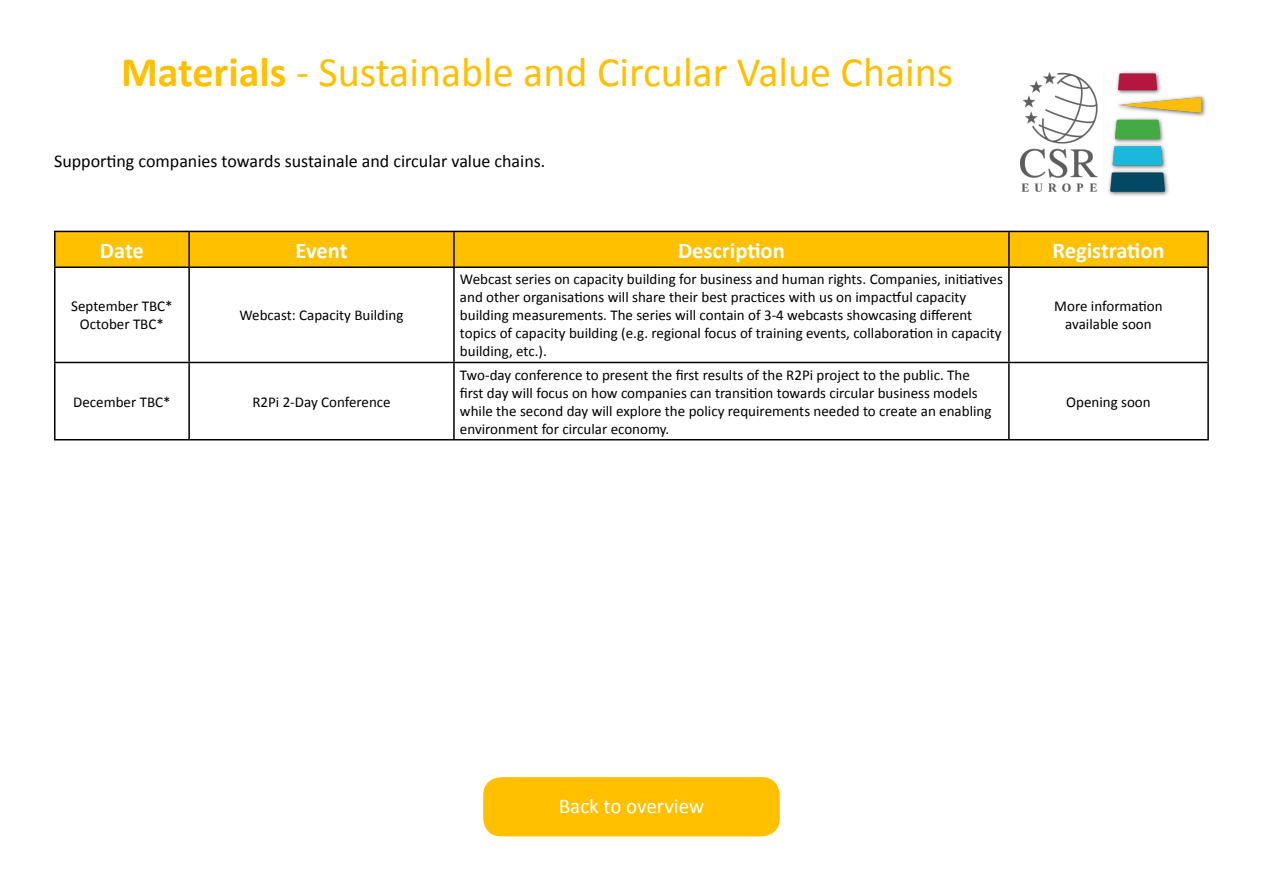
<style>
.page{position:relative;width:1263px;height:893px;background:#fff}
.page>*{position:absolute;margin:0;border:0;box-sizing:border-box;transform-origin:0 0}
.t1{font:42px "Calibri";color:#ffc000}
.t2{font:700 22.5px "Calibri";color:#fff}
.t3{font:21px "Calibri";color:#fff}
.t4{font:18px "Calibri";color:#000}
.t5{font:15px/18px "Calibri";color:#000;text-align:center}
.s1{font-weight:700}
</style>
<div class="page">
<img style="left:1020px;top:71px;width:186px;height:125px">
<div style="left:56px;top:232px;width:1151px;height:34px;background:#ffc000"></div>
<hr style="left:54px;top:231px;width:135px;height:1px;background:#000">
<hr style="left:54px;top:232px;width:2px;height:34px;background:#000">
<hr style="left:189px;top:231px;width:265px;height:1px;background:#000">
<hr style="left:188px;top:232px;width:2px;height:34px;background:#000">
<hr style="left:454px;top:231px;width:555px;height:1px;background:#000">
<hr style="left:453px;top:232px;width:2px;height:34px;background:#000">
<hr style="left:1009px;top:231px;width:200px;height:1px;background:#000">
<hr style="left:1008px;top:232px;width:2px;height:34px;background:#000">
<hr style="left:1207px;top:232px;width:2px;height:34px;background:#000">
<hr style="left:54px;top:266px;width:135px;height:2px;background:#000">
<hr style="left:54px;top:268px;width:2px;height:94px;background:#000">
<hr style="left:189px;top:266px;width:265px;height:2px;background:#000">
<hr style="left:188px;top:268px;width:2px;height:94px;background:#000">
<hr style="left:454px;top:266px;width:555px;height:2px;background:#000">
<hr style="left:453px;top:268px;width:2px;height:94px;background:#000">
<hr style="left:1009px;top:266px;width:200px;height:2px;background:#000">
<hr style="left:1008px;top:268px;width:2px;height:94px;background:#000">
<hr style="left:1207px;top:268px;width:2px;height:94px;background:#000">
<hr style="left:54px;top:362px;width:135px;height:1px;background:#000">
<hr style="left:54px;top:363px;width:2px;height:76px;background:#000">
<hr style="left:189px;top:362px;width:265px;height:1px;background:#000">
<hr style="left:188px;top:363px;width:2px;height:76px;background:#000">
<hr style="left:454px;top:362px;width:555px;height:1px;background:#000">
<hr style="left:453px;top:363px;width:2px;height:76px;background:#000">
<hr style="left:1009px;top:362px;width:200px;height:1px;background:#000">
<hr style="left:1008px;top:363px;width:2px;height:76px;background:#000">
<hr style="left:1207px;top:363px;width:2px;height:76px;background:#000">
<hr style="left:54px;top:439px;width:135px;height:1px;background:#000">
<hr style="left:189px;top:439px;width:265px;height:1px;background:#000">
<hr style="left:454px;top:439px;width:555px;height:1px;background:#000">
<hr style="left:1009px;top:439px;width:200px;height:1px;background:#000">
<div style="left:483px;top:777px;width:297px;height:59px;background:#ffc000;border-radius:18px"></div>
<h1 class="t1" style="left:121px;top:45px;width:833px"><span class="s1">Materials</span> - Sustainable and Circular Value Chains</h1>
<p class="t4" style="left:54px;top:149px;width:493px">Supporting companies towards sustainale and circular value chains.</p>
<h2 class="t2" style="left:100px;top:236px;width:45px">Date</h2>
<h2 class="t2" style="left:296px;top:236px;width:53px">Event</h2>
<h2 class="t2" style="left:678px;top:236px;width:108px">Description</h2>
<h2 class="t2" style="left:1052px;top:236px;width:114px">Registration</h2>
<p class="t5" style="left:71px;top:298px;width:103px">September TBC*<br>October TBC*</p>
<p class="t5" style="left:239px;top:307px;width:166px">Webcast: Capacity Building</p>
<p class="t5" style="left:460px;top:271px;width:544px;text-align:left">Webcast series on capacity building for business and human rights. Companies, initiatives and other organisations will share their best practices with us on impactful capacity building measurements. The series will contain of 3-4 webcasts showcasing different topics of capacity building (e.g. regional focus of training events, collaboration in capacity building, etc.).</p>
<p class="t5" style="left:1054px;top:298px;width:110px">More information available soon</p>
<p class="t5" style="left:73px;top:393px;width:99px">December TBC*</p>
<p class="t5" style="left:252px;top:393px;width:140px">R2Pi 2-Day Conference</p>
<p class="t5" style="left:460px;top:366px;width:533px;text-align:left">Two-day conference to present the first results of the R2Pi project to the public. The first day will focus on how companies can transition towards circular business models while the second day will explore the policy requirements needed to create an enabling environment for circular economy.</p>
<p class="t5" style="left:1066px;top:393px;width:86px">Opening soon</p>
<h3 class="t3" style="left:559px;top:793px;width:147px">Back to overview</h3>
</div>
